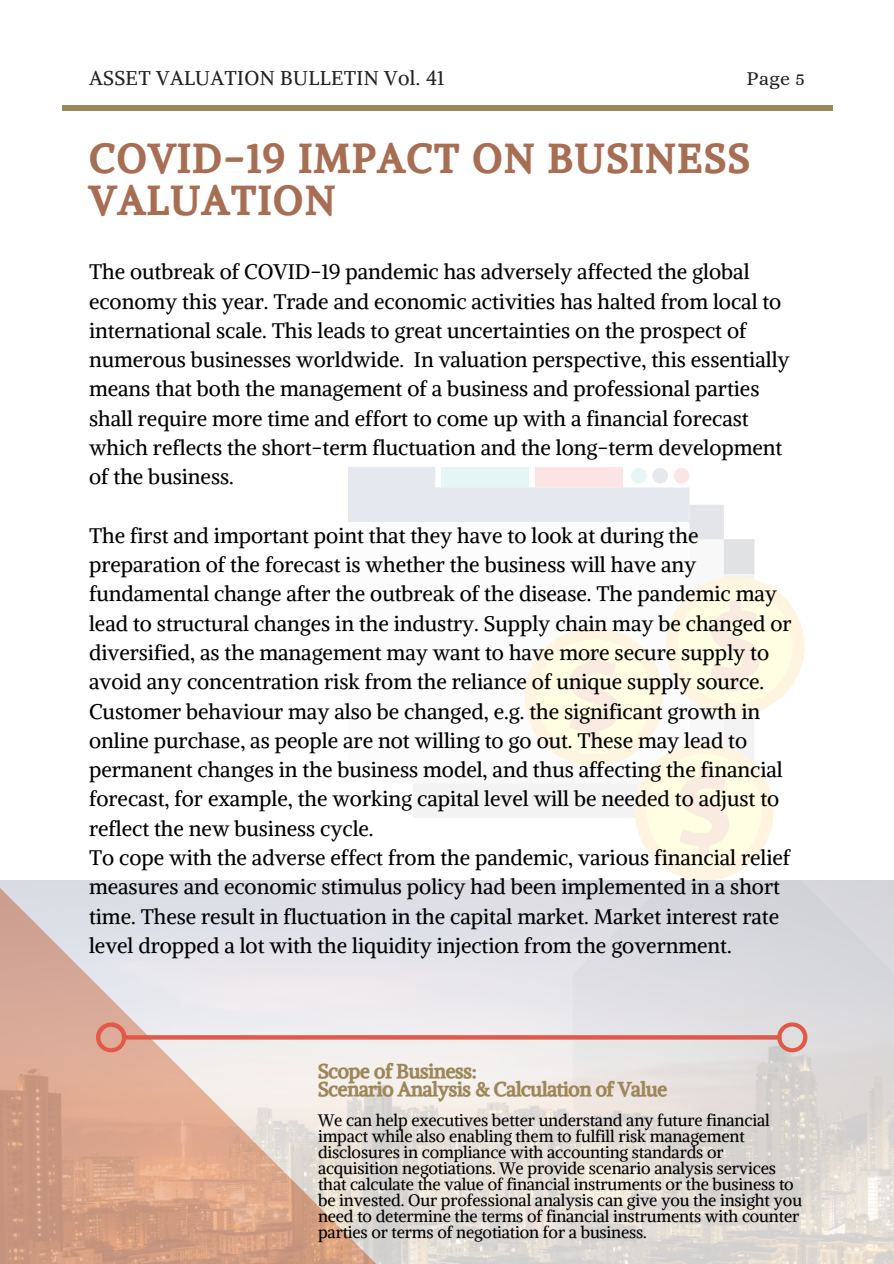
<style>
.page{position:relative;width:894px;height:1264px;background:#fff}
.page>*{position:absolute;margin:0;border:0;box-sizing:border-box;transform-origin:0 0}
.t1{font:39px/41.7px "CA Generated";letter-spacing:.06em;color:#a86e54}
.t2{font:21px/29.2px "Alike";color:#000}
.t3{font:19.8px "Alike";letter-spacing:.02em;color:#222}
.t4{font:19.8px "Alice";color:#222}
.t5{font:19.5px/18px "CA Generated";letter-spacing:-.005em;color:#9d8758}
.t6{font:16.5px/15.9px "Alike";letter-spacing:-.005em;color:#000}
</style>
<div class="page">
<div style="left:62px;top:105px;width:770px;height:6px;background:#9d8758"></div>
<img style="left:0;top:880px;width:893px;height:383px">
<div style="left:413px;top:539px;width:341px;height:279px;background:#f3f3f3"></div>
<div style="left:413px;top:539px;width:341px;height:35px;background:#e1e2e3"></div>
<div style="left:382px;top:505px;width:341px;height:278px;background:#f8f8f8"></div>
<div style="left:382px;top:505px;width:341px;height:34px;background:#e3e5e9"></div>
<div style="left:441px;top:467px;width:87px;height:34px;background:#e6f6f5"></div>
<div style="left:535px;top:467px;width:87px;height:34px;background:#fbe4e3"></div>
<div style="left:348px;top:487px;width:341px;height:279px;background:#fcfcfc"></div>
<div style="left:348px;top:487px;width:341px;height:35px;background:#e5e8ee"></div>
<div style="left:348px;top:467px;width:87px;height:34px;background:#e5e8ee"></div>
<div style="left:630px;top:468px;width:16px;height:15px;background:#e6f6f5;border-radius:50%"></div>
<div style="left:652px;top:468px;width:16px;height:15px;background:#e5e8ee;border-radius:50%"></div>
<div style="left:673px;top:468px;width:16px;height:15px;background:#fbe4e3;border-radius:50%"></div>
<div style="left:634px;top:742px;width:139px;height:138px;background:#fef4e0;border-radius:50%"></div>
<div style="left:646px;top:754px;width:115px;height:114px;background:#fffde2;border-radius:50%"></div>
<svg style="left:680px;top:766px;width:48px;height:90px"></svg>
<div style="left:524px;top:627px;width:139px;height:139px;background:#fef4e0;border-radius:50%"></div>
<div style="left:536px;top:639px;width:115px;height:115px;background:#fffde2;border-radius:50%"></div>
<svg style="left:569px;top:652px;width:49px;height:90px"></svg>
<div style="left:665px;top:576px;width:139px;height:139px;background:#fef4e0;border-radius:50%"></div>
<div style="left:677px;top:588px;width:115px;height:115px;background:#fffde2;border-radius:50%"></div>
<svg style="left:711px;top:601px;width:48px;height:90px"></svg>
<svg style="left:96px;top:1022px;width:711px;height:30px;background:#e8cdca"></svg>
<p class="t3" style="left:89px;top:65px;width:356px">ASSET VALUATION BULLETIN Vol. 41</p>
<p class="t4" style="left:746px;top:67px;width:60px">Page 5</p>
<h1 class="t1" style="left:89px;top:137px;width:661px">COVID-19 IMPACT ON BUSINESS<br>VALUATION</h1>
<p class="t2" style="left:89px;top:257px;width:701px">The outbreak of COVID-19 pandemic has adversely affected the global economy this year. Trade and economic activities has halted from local to international scale. This leads to great uncertainties on the prospect of numerous businesses worldwide. In valuation perspective, this essentially means that both the management of a business and professional parties shall require more time and effort to come up with a financial forecast which reflects the short-term fluctuation and the long-term development of the business.</p>
<p class="t2" style="left:89px;top:521px;width:703px">The first and important point that they have to look at during the preparation of the forecast is whether the business will have any fundamental change after the outbreak of the disease. The pandemic may lead to structural changes in the industry. Supply chain may be changed or diversified, as the management may want to have more secure supply to avoid any concentration risk from the reliance of unique supply source.<br>Customer behaviour may also be changed, e.g. the significant growth in online purchase, as people are not willing to go out. These may lead to permanent changes in the business model, and thus affecting the financial forecast, for example, the working capital level will be needed to adjust to reflect the new business cycle.<br>To cope with the adverse effect from the pandemic, various financial relief measures and economic stimulus policy had been implemented in a short time. These result in fluctuation in the capital market. Market interest rate level dropped a lot with the liquidity injection from the government.</p>
<p class="t5" style="left:318px;top:1061px;width:350px">Scope of Business:<br>Scenario Analysis &amp; Calculation of Value</p>
<p class="t6" style="left:318px;top:1112px;width:485px">We can help executives better understand any future financial impact while also enabling them to fulfill risk management disclosures in compliance with accounting standards or acquisition negotiations. We provide scenario analysis services that calculate the value of financial instruments or the business to be invested. Our professional analysis can give you the insight you need to determine the terms of financial instruments with counter parties or terms of negotiation for a business.</p>
</div>
